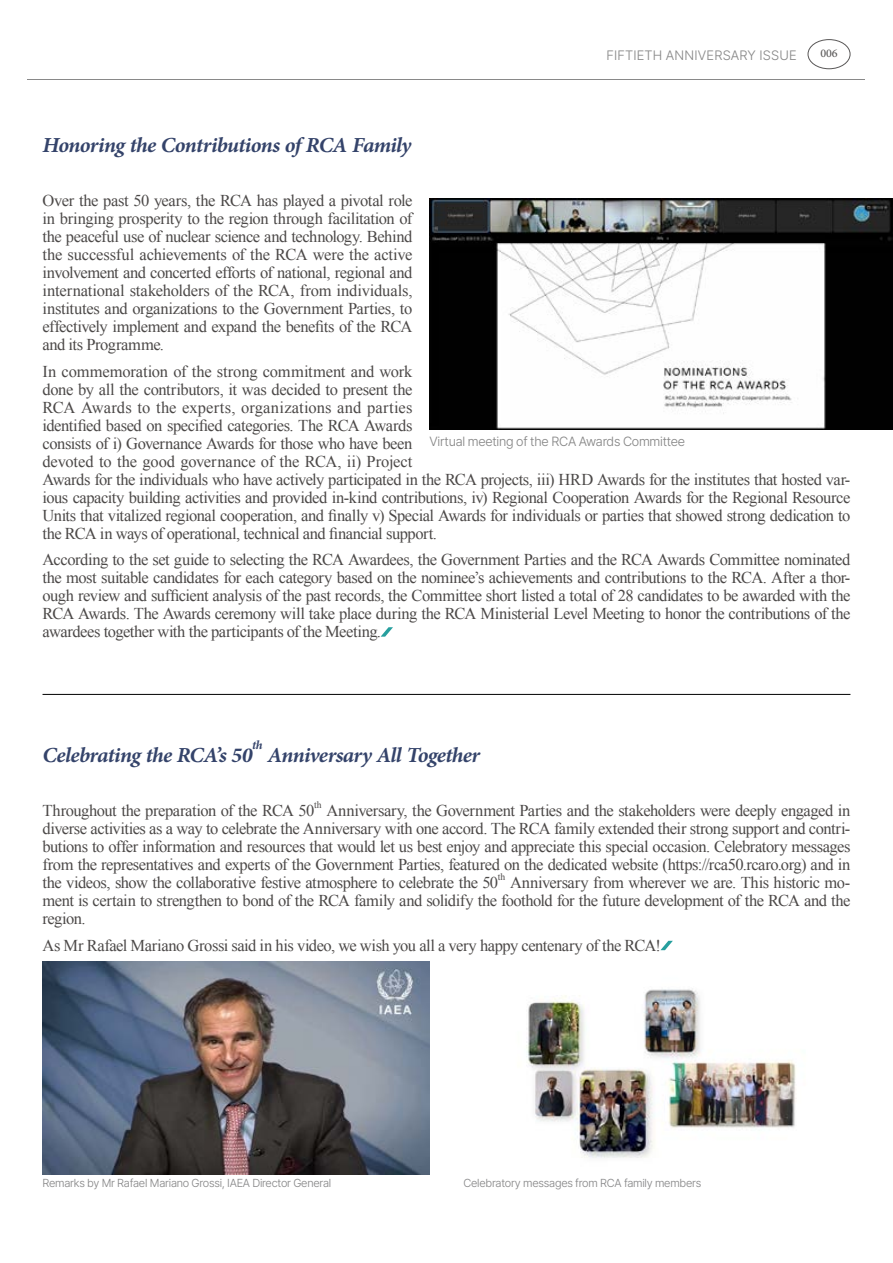
<style>
.page{position:relative;width:893px;height:1263px;background:#fff}
.page>*{position:absolute;margin:0;border:0;box-sizing:border-box;transform-origin:0 0}
.t1{font:italic 700 30px "Adobe Arabic";letter-spacing:-.02em;color:#34436a}
.t2{font:16.5px/18px "Times New Roman";letter-spacing:-.025em;color:#4c4948;text-align:justify}
.t3{font:16.5px "Adobe Arabic";color:#595757}
.t4{font:300 13.5px "Pretendard";letter-spacing:.015em;color:#898989}
.t5{font:300 13.2px "Pretendard";letter-spacing:-.02em;color:#868686}
.t6{font:300 11.55px "Pretendard";letter-spacing:-.02em;color:#878788}
.t7{font:9.6px "Times New Roman";color:#4c4948}
</style>
<div class="page">
<div style="left:808px;top:39px;width:42px;height:30px;border:1px solid #595757;border-radius:50%"></div>
<hr style="left:28px;top:79px;width:837px;height:1px;background:#898989">
<svg style="left:381px;top:627px;width:12px;height:10px"></svg>
<svg style="left:660px;top:941px;width:13px;height:9px"></svg>
<hr style="left:43px;top:694px;width:807px;height:1px;background:#000">
<img style="left:43px;top:961px;width:386px;height:213px">
<img style="left:526px;top:989px;width:271px;height:169px">
<img style="left:429px;top:198px;width:464px;height:231px">
<p class="t4" style="left:606px;top:46px;width:192px">FIFTIETH ANNIVERSARY ISSUE</p>
<p class="t3" style="left:820px;top:42px;width:19px">006</p>
<h1 class="t1" style="left:43px;top:124px;width:370px">Honoring the Contributions of RCA Family</h1>
<p class="t2" style="left:43px;top:191px;width:371px">Over the past 50 years, the RCA has played a pivotal role in bringing prosperity to the region through facilitation of the peaceful use of nuclear science and technology. Behind the successful achievements of the RCA were the active involvement and concerted efforts of national, regional and international stakeholders of the RCA, from individuals, institutes and organizations to the Government Parties, to effectively implement and expand the benefits of the RCA and its Programme.</p>
<p class="t2" style="left:43px;top:362px;width:809px;text-align:left">In commemoration of the strong commitment and work<br>done by all the contributors, it was decided to present the<br>RCA Awards to the experts, organizations and parties<br>identified based on specified categories. The RCA Awards<br>consists of i) Governance Awards for those who have been<br>devoted to the good governance of the RCA, ii) Project<br>Awards for the individuals who have actively participated in the RCA projects, iii) HRD Awards for the institutes that hosted var&shy;ious capacity building activities and provided in-kind contributions, iv) Regional Cooperation Awards for the Regional Resource Units that vitalized regional cooperation, and finally v) Special Awards for individuals or parties that showed strong dedication to the RCA in ways of operational, technical and financial support.</p>
<p class="t2" style="left:43px;top:550px;width:809px">According to the set guide to selecting the RCA Awardees, the Government Parties and the RCA Awards Committee nominated the most suitable candidates for each category based on the nominee’s achievements and contributions to the RCA. After a thor&shy;ough review and sufficient analysis of the past records, the Committee short listed a total of 28 candidates to be awarded with the RCA Awards. The Awards ceremony will take place during the RCA Ministerial Level Meeting to honor the contributions of the awardees together with the participants of the Meeting.</p>
<p class="t5" style="left:429px;top:432px;width:257px">Virtual meeting of the RCA Awards Committee</p>
<h1 class="t1" style="left:43px;top:734px;width:439px">Celebrating the RCA’s 50<sup>th</sup> Anniversary All Together</h1>
<p class="t2" style="left:43px;top:801px;width:273px">Throughout the preparation of the RCA 50</p>
<p class="t7" style="left:314px;top:799px;width:9px">th</p>
<p class="t2" style="left:43px;top:801px;width:809px;text-indent:284px">Anniversary, the Government Parties and the stakeholders were deeply engaged in diverse activities as a way to celebrate the Anniversary with one accord. The RCA family extended their strong support and contri&shy;butions to offer information and resources that would let us best enjoy and appreciate this special occasion. Celebratory messages from the representatives and experts of the Government Parties, featured on the dedicated website (https://rca50.rcaro.org) and in the videos, show the collaborative festive atmosphere to celebrate the 50</p>
<p class="t7" style="left:498px;top:871px;width:9px">th</p>
<p class="t2" style="left:43px;top:873px;width:809px;text-indent:468px">Anniversary from wherever we are. This historic mo&shy;ment is certain to strengthen to bond of the RCA family and solidify the foothold for the future development of the RCA and the region.</p>
<p class="t2" style="left:43px;top:936px;width:620px">As Mr Rafael Mariano Grossi said in his video, we wish you all a very happy centenary of the RCA!</p>
<p class="t6" style="left:43px;top:1175px;width:290px">Remarks by Mr Rafael Mariano Grossi, IAEA Director General</p>
<p class="t6" style="left:463px;top:1175px;width:239px">Celebratory messages from RCA family members</p>
</div>
